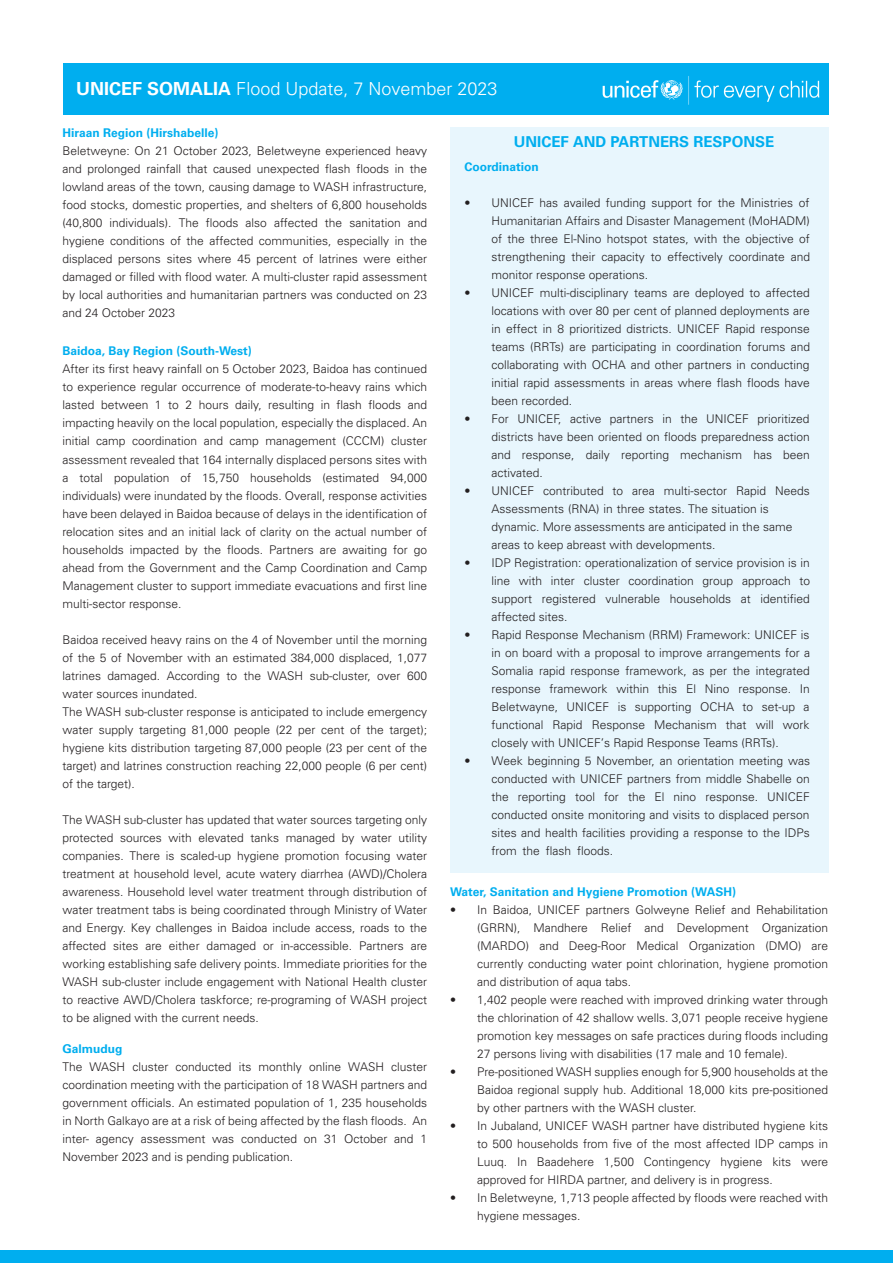
<style>
.page{position:relative;width:893px;height:1263px;background:#fff}
.page>*{position:absolute;margin:0;border:0;box-sizing:border-box;transform-origin:0 0}
.t1{font:18px "Univers LT 45 Lt";color:#fff}
.t2{font:15px "Univers LT 65 Bd";color:#00aeef}
.t3{font:12px/18px "Univers LT 45 Lt";color:#231f20;text-align:justify}
.t4{font:12px "Univers LT 65 Bd";color:#00aeef}
.s1{font-family:"Univers LT 65 Bd"}
</style>
<div class="page">
<div style="left:450px;top:127px;width:378px;height:746px;background:#e8f6fd"></div>
<div style="left:64px;top:64px;width:765px;height:51px;background:#00aeef"></div>
<div style="left:0;top:1250px;width:893px;height:13px;background:#00aeef"></div>
<img style="left:602px;top:76px;width:218px;height:29px">
<h1 class="t1" style="left:76px;top:78px;width:423px"><span class="s1">UNICEF SOMALIA</span> Flood Update, 7 November 2023</h1>
<p class="t4" style="left:62px;top:125px;width:158px">Hiraan Region (Hirshabelle)</p>
<p class="t3" style="left:62px;top:141px;width:366px">Beletweyne: On 21 October 2023, Beletweyne experienced heavy and prolonged rainfall that caused unexpected flash floods in the lowland areas of the town, causing damage to WASH infrastructure, food stocks, domestic properties, and shelters of 6,800 households (40,800 individuals). The floods also affected the sanitation and hygiene conditions of the affected communities, especially in the displaced persons sites where 45 percent of latrines were either damaged or filled with flood water. A multi-cluster rapid assessment by local authorities and humanitarian partners was conducted on 23 and 24 October 2023</p>
<p class="t4" style="left:62px;top:344px;width:191px">Baidoa, Bay Region (South-West)</p>
<p class="t3" style="left:62px;top:360px;width:366px">After its first heavy rainfall on 5 October 2023, Baidoa has continued to experience regular occurrence of moderate-to-heavy rains which lasted between 1 to 2 hours daily, resulting in flash floods and impacting heavily on the local population, especially the displaced. An initial camp coordination and camp management (CCCM) cluster assessment revealed that 164 internally displaced persons sites with a total population of 15,750 households (estimated 94,000 individuals) were inundated by the floods. Overall, response activities have been delayed in Baidoa because of delays in the identification of relocation sites and an initial lack of clarity on the actual number of households impacted by the floods. Partners are awaiting for go ahead from the Government and the Camp Coordination and Camp Management cluster to support immediate evacuations and first line multi-sector response.</p>
<p class="t3" style="left:62px;top:630px;width:366px;text-align:left">Baidoa received heavy rains on the 4 of November until the morning of the 5 of November with an estimated 384,000 displaced, 1,077 latrines damaged. According to the WASH sub-cluster, over 600 water sources inundated.<br>The WASH sub-cluster response is anticipated to include emergency water supply targeting 81,000 people (22 per cent of the target); hygiene kits distribution targeting 87,000 people (23 per cent of the target) and latrines construction reaching 22,000 people (6 per cent) of the target).</p>
<p class="t3" style="left:62px;top:810px;width:366px">The WASH sub-cluster has updated that water sources targeting only protected sources with elevated tanks managed by water utility companies. There is scaled-up hygiene promotion focusing water treatment at household level, acute watery diarrhea (AWD)/Cholera awareness. Household level water treatment through distribution of water treatment tabs is being coordinated through Ministry of Water and Energy. Key challenges in Baidoa include access, roads to the affected sites are either damaged or in-accessible. Partners are working establishing safe delivery points. Immediate priorities for the WASH sub-cluster include engagement with National Health cluster to reactive AWD/Cholera taskforce; re-programing of WASH project to be aligned with the current needs.</p>
<p class="t4" style="left:62px;top:1042px;width:61px">Galmudug</p>
<p class="t3" style="left:62px;top:1058px;width:366px">The WASH cluster conducted its monthly online WASH cluster coordination meeting with the participation of 18 WASH partners and government officials. An estimated population of 1, 235 households in North Galkayo are at a risk of being affected by the flash floods. An inter- agency assessment was conducted on 31 October and 1<br>November 2023 and is pending publication.</p>
<p class="t2" style="left:514px;top:133px;width:262px">UNICEF AND PARTNERS RESPONSE</p>
<p class="t4" style="left:464px;top:160px;width:76px">Coordination</p>
<p class="t3" style="left:491px;top:193px;width:320px;text-indent:-27px">• UNICEF has availed funding support for the Ministries of Humanitarian Affairs and Disaster Management (MoHADM) of the three El-Nino hotspot states, with the objective of strengthening their capacity to effectively coordinate and monitor response operations.</p>
<p class="t3" style="left:491px;top:283px;width:320px;text-indent:-27px">• UNICEF multi-disciplinary teams are deployed to affected locations with over 80 per cent of planned deployments are in effect in 8 prioritized districts. UNICEF Rapid response teams (RRTs) are participating in coordination forums and collaborating with OCHA and other partners in conducting initial rapid assessments in areas where flash floods have been recorded.</p>
<p class="t3" style="left:491px;top:409px;width:320px;text-indent:-27px">• For UNICEF, active partners in the UNICEF prioritized districts have been oriented on floods preparedness action and response, daily reporting mechanism has been activated.</p>
<p class="t3" style="left:491px;top:481px;width:320px;text-align:left;text-indent:-27px">• UNICEF contributed to area multi-sector Rapid Needs Assessments (RNA) in three states. The situation is dynamic. More assessments are anticipated in the same areas to keep abreast with developments.</p>
<p class="t3" style="left:491px;top:553px;width:320px;text-indent:-27px">• IDP Registration: operationalization of service provision is in line with inter cluster coordination group approach to support registered vulnerable households at identified affected sites.</p>
<p class="t3" style="left:491px;top:625px;width:320px;text-indent:-27px">• Rapid Response Mechanism (RRM) Framework: UNICEF is in on board with a proposal to improve arrangements for a Somalia rapid response framework, as per the integrated response framework within this El Nino response. In Beletwayne, UNICEF is supporting OCHA to set-up a functional Rapid Response Mechanism that will work closely with UNICEF’s Rapid Response Teams (RRTs).</p>
<p class="t3" style="left:491px;top:751px;width:320px;text-indent:-27px">• Week beginning 5 November, an orientation meeting was conducted with UNICEF partners from middle Shabelle on the reporting tool for the El nino response. UNICEF conducted onsite monitoring and visits to displaced person sites and health facilities providing a response to the IDPs from the flash floods.</p>
<p class="t4" style="left:450px;top:884px;width:287px">Water, Sanitation and Hygiene Promotion (WASH)</p>
<p class="t3" style="left:477px;top:900px;width:353px;text-indent:-27px">• In Baidoa, UNICEF partners Golweyne Relief and Rehabilitation (GRRN), Mandhere Relief and Development Organization (MARDO) and Deeg-Roor Medical Organization (DMO) are currently conducting water point chlorination, hygiene promotion and distribution of aqua tabs.</p>
<p class="t3" style="left:477px;top:990px;width:353px;text-indent:-27px">• 1,402 people were reached with improved drinking water through the chlorination of 42 shallow wells. 3,071 people receive hygiene promotion key messages on safe practices during floods including 27 persons living with disabilities (17 male and 10 female).</p>
<p class="t3" style="left:477px;top:1062px;width:353px;text-indent:-27px">• Pre-positioned WASH supplies enough for 5,900 households at the Baidoa regional supply hub. Additional 18,000 kits pre-positioned by other partners with the WASH cluster.</p>
<p class="t3" style="left:477px;top:1116px;width:352px;text-indent:-27px">• In Jubaland, UNICEF WASH partner have distributed hygiene kits to 500 households from five of the most affected IDP camps in Luuq. In Baadehere 1,500 Contingency hygiene kits were approved for HIRDA partner, and delivery is in progress.</p>
<p class="t3" style="left:477px;top:1188px;width:353px;text-indent:-27px">• In Beletweyne, 1,713 people affected by floods were reached with hygiene messages.</p>
</div>
